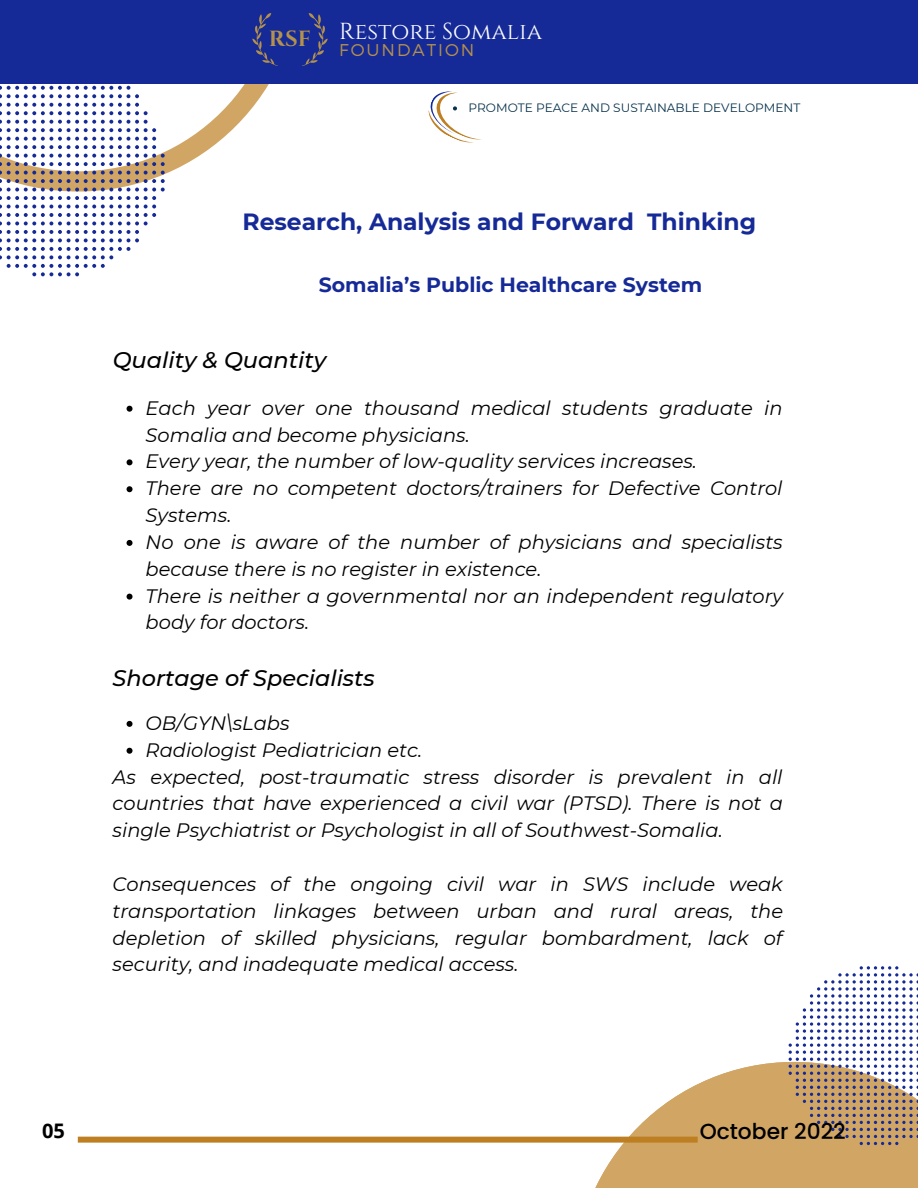
<style>
.page{position:relative;width:918px;height:1188px;background:#fff}
.page>*{position:absolute;margin:0;border:0;box-sizing:border-box;transform-origin:0 0}
.t1{font:700 23.4px "Montserrat";color:#162a97}
.t2{font:23.1px "Cinzel";color:#fff}
.t3{font:italic 500 22.5px "Montserrat";color:#000}
.t4{font:italic 500 22.35px "Montserrat";color:#000}
.t5{font:500 21.75px "Poppins";color:#000}
.t6{font:700 20.4px "Montserrat";color:#162a97}
.t7{font:700 20.1px "Open Sans";color:#000}
.t8{font:italic 19.5px/26.8px "Montserrat";color:#000}
.t9{font:300 16.95px "Montserrat";letter-spacing:.115em;color:#b4914c}
.t10{font:12.15px "Montserrat";color:#08324c}
</style>
<div class="page">
<svg style="left:574px;top:966px;width:344px;height:222px"></svg>
<svg style="left:165px;top:83px;width:136px;height:91px"></svg>
<svg style="left:0;top:83px;width:165px;height:193px"></svg>
<div style="left:78px;top:1137px;width:620px;height:6px;background:#bd7f22"></div>
<svg style="left:127px;top:406px;width:6px;height:6px"></svg>
<svg style="left:127px;top:459px;width:6px;height:6px"></svg>
<svg style="left:127px;top:486px;width:6px;height:6px"></svg>
<svg style="left:127px;top:540px;width:6px;height:6px"></svg>
<svg style="left:127px;top:594px;width:6px;height:6px"></svg>
<svg style="left:127px;top:721px;width:6px;height:6px"></svg>
<svg style="left:127px;top:748px;width:6px;height:6px"></svg>
<svg style="left:428px;top:91px;width:54px;height:52px"></svg>
<div style="left:0;top:0;width:918px;height:83px;background:#162a97"></div>
<svg style="left:252px;top:13px;width:26px;height:53px"></svg>
<svg style="left:302px;top:13px;width:26px;height:53px"></svg>
<p class="t2" style="left:269px;top:17px;width:275px"><sub>RSF</sub> Restore Somalia</p>
<p class="t9" style="left:339px;top:39px;width:137px">FOUNDATION</p>
<p class="t10" style="left:469px;top:101px;width:333px">PROMOTE PEACE AND SUSTAINABLE DEVELOPMENT</p>
<p class="t1" style="left:242px;top:207px;width:515px">Research, Analysis and Forward Thinking</p>
<p class="t6" style="left:319px;top:272px;width:385px">Somalia’s Public Healthcare System</p>
<p class="t3" style="left:113px;top:346px;width:215px">Quality &amp; Quantity</p>
<p class="t8" style="left:146px;top:394px;width:639px">Each year over one thousand medical students graduate in Somalia and become physicians.<br>Every year, the number of low-quality services increases.<br>There are no competent doctors/trainers for Defective Control Systems.<br>No one is aware of the number of physicians and specialists because there is no register in existence.<br>There is neither a governmental nor an independent regulatory body for doctors.</p>
<p class="t4" style="left:113px;top:664px;width:264px">Shortage of Specialists</p>
<p class="t8" style="left:146px;top:709px;width:278px">OB/GYN\sLabs<br>Radiologist Pediatrician etc.</p>
<p class="t8" style="left:113px;top:763px;width:672px;text-align:justify">As expected, post-traumatic stress disorder is prevalent in all countries that have experienced a civil war (PTSD). There is not a single Psychiatrist or Psychologist in all of Southwest-Somalia.</p>
<p class="t8" style="left:113px;top:871px;width:672px;text-align:justify">Consequences of the ongoing civil war in SWS include weak transportation linkages between urban and rural areas, the depletion of skilled physicians, regular bombardment, lack of security, and inadequate medical access.</p>
<p class="t7" style="left:42px;top:1116px;width:24px">05</p>
<p class="t5" style="left:700px;top:1116px;width:148px">October 2022</p>
</div>
